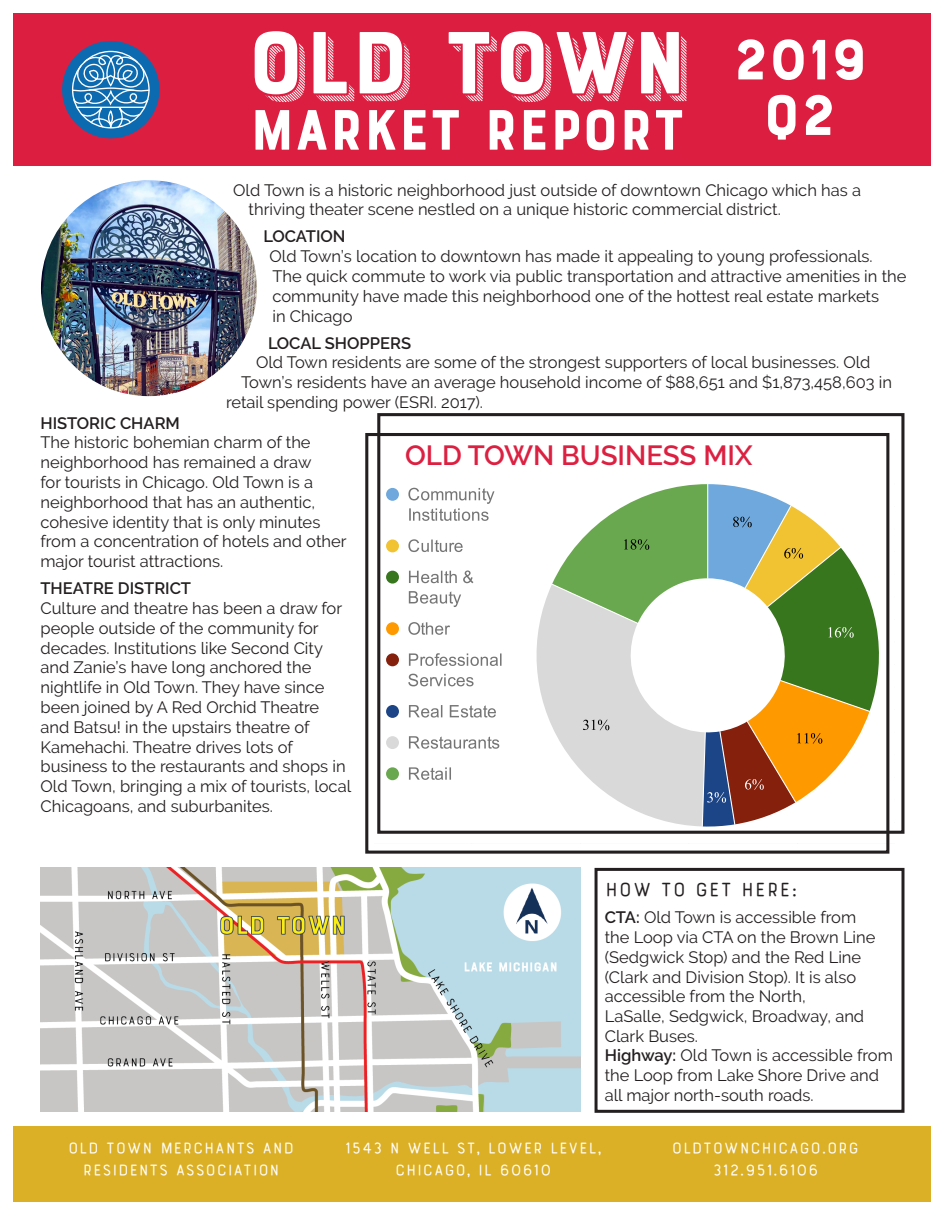
<style>
.page{position:relative;width:945px;height:1215px;background:#fff}
.page>*{position:absolute;margin:0;border:0;box-sizing:border-box;transform-origin:0 0}
.t1{font:93px "Bourton Drop Stripes B";color:#fff}
.t2{font:60px/55.5px "Bourton Base";color:#fff;text-align:center}
.t3{font:600 27.75px "Raleway";color:#dc2041}
.t4{font:700 22.5px "Bourton Line";color:#231f20}
.t5{font:700 18px/21.6px "Bourton Line";color:#fff;text-align:center}
.t6{font:16.5px/19.8px "Raleway";color:#231f20}
.t7{font:600 16.5px "Raleway";color:#231f20}
.s1{font-weight:600}
</style>
<div class="page">
<div style="left:14px;top:14px;width:918px;height:152px;background:#dc1e41"></div>
<div style="left:62px;top:41px;width:98px;height:97px;background:#0b6ab0;border-radius:50%"></div>
<svg style="left:71px;top:52px;width:80px;height:77px"></svg>
<svg style="left:536px;top:484px;width:343px;height:343px"></svg>
<div style="left:386px;top:488px;width:13px;height:13px;background:#6fa8dc;border-radius:50%"></div>
<svg style="left:408px;top:488px;width:86px;height:33px"></svg>
<div style="left:386px;top:539px;width:13px;height:13px;background:#f1c232;border-radius:50%"></div>
<svg style="left:408px;top:539px;width:55px;height:13px"></svg>
<div style="left:386px;top:571px;width:13px;height:13px;background:#38761d;border-radius:50%"></div>
<svg style="left:409px;top:570px;width:64px;height:13px"></svg>
<svg style="left:409px;top:591px;width:52px;height:16px"></svg>
<div style="left:386px;top:622px;width:13px;height:13px;background:#f90;border-radius:50%"></div>
<svg style="left:408px;top:622px;width:42px;height:13px"></svg>
<div style="left:386px;top:653px;width:13px;height:13px;background:#85200c;border-radius:50%"></div>
<svg style="left:409px;top:653px;width:93px;height:13px"></svg>
<svg style="left:408px;top:674px;width:66px;height:12px"></svg>
<div style="left:386px;top:705px;width:13px;height:13px;background:#1c4587;border-radius:50%"></div>
<svg style="left:409px;top:705px;width:87px;height:13px"></svg>
<div style="left:386px;top:736px;width:13px;height:13px;background:#d9d9d9;border-radius:50%"></div>
<svg style="left:409px;top:736px;width:90px;height:13px"></svg>
<div style="left:386px;top:767px;width:13px;height:13px;background:#6aa84f;border-radius:50%"></div>
<svg style="left:409px;top:767px;width:42px;height:13px"></svg>
<div style="left:365px;top:433px;width:524px;height:421px;border:3px solid #231f20"></div>
<div style="left:377px;top:413px;width:527px;height:421px;border:3px solid #231f20"></div>
<img style="left:41px;top:180px;width:216px;height:216px;border-radius:108px">
<div style="left:14px;top:1126px;width:918px;height:76px;background:#dcb026"></div>
<div style="left:595px;top:868px;width:309px;height:245px;border:3px solid #231f20"></div>
<img style="left:40px;top:868px;width:541px;height:244px">
<p class="t1" style="left:247px;top:5px;width:442px">OLD TOWN</p>
<p class="t2" style="left:250px;top:104px;width:437px">MARKET REPORT</p>
<p class="t2" style="left:733px;top:33px;width:135px">2019<br>Q2</p>
<p class="t6" style="left:249px;top:180px;width:614px;text-indent:-15px">Old Town is a historic neighborhood just outside of downtown Chicago which has a thriving theater scene nestled on a unique historic commercial district.</p>
<p class="t7" style="left:264px;top:227px;width:84px">LOCATION</p>
<p class="t6" style="left:270px;top:246px;width:639px">Old Town’s location to downtown has made it appealing to young professionals.<br>The quick commute to work via public transportation and attractive amenities in the community have made this neighborhood one of the hottest real estate markets<br>in Chicago</p>
<p class="t7" style="left:268px;top:333px;width:145px">LOCAL SHOPPERS</p>
<p class="t6" style="left:256px;top:353px;width:616px">Old Town residents are some of the strongest supporters of local businesses. Old</p>
<p class="t6" style="left:241px;top:372px;width:653px">Town’s residents have an average household income of $88,651 and $1,873,458,603 in</p>
<p class="t6" style="left:226px;top:392px;width:259px">retail spending power (ESRI. 2017).</p>
<p class="t7" style="left:40px;top:413px;width:141px">HISTORIC CHARM</p>
<p class="t6" style="left:40px;top:433px;width:308px">The historic bohemian charm of the neighborhood has remained a draw<br>for tourists in Chicago. Old Town is a neighborhood that has an authentic, cohesive identity that is only minutes from a concentration of hotels and other major tourist attractions.</p>
<p class="t7" style="left:40px;top:579px;width:152px">THEATRE DISTRICT</p>
<p class="t6" style="left:40px;top:598px;width:312px">Culture and theatre has been a draw for people outside of the community for decades. Institutions like Second City and Zanie’s have long anchored the nightlife in Old Town. They have since been joined by A Red Orchid Theatre and Batsu! in the upstairs theatre of Kamehachi. Theatre drives lots of business to the restaurants and shops in Old Town, bringing a mix of tourists, local Chicagoans, and suburbanites.</p>
<p class="t3" style="left:405px;top:439px;width:349px">OLD TOWN BUSINESS MIX</p>
<p class="t4" style="left:605px;top:876px;width:195px">HOW TO GET HERE:</p>
<p class="t6" style="left:605px;top:908px;width:272px"><span class="s1">CTA:</span> Old Town is accessible from the Loop via CTA on the Brown Line (Sedgwick Stop) and the Red Line (Clark and Division Stop). It is also accessible from the North,<br>LaSalle, Sedgwick, Broadway, and<br>Clark Buses.</p>
<p class="t6" style="left:605px;top:1045px;width:290px"><span class="s1">Highway:</span> Old Town is accessible from the Loop from Lake Shore Drive and all major north-south roads.</p>
<p class="t5" style="left:68px;top:1138px;width:228px">OLD TOWN MERCHANTS AND<br>RESIDENTS ASSOCIATION</p>
<p class="t5" style="left:672px;top:1138px;width:189px">OLDTOWNCHICAGO.ORG<br>312.951.6106</p>
<p class="t5" style="left:344px;top:1138px;width:259px">1543 N WELL ST, LOWER LEVEL,<br>CHICAGO, IL 60610</p>
</div>
